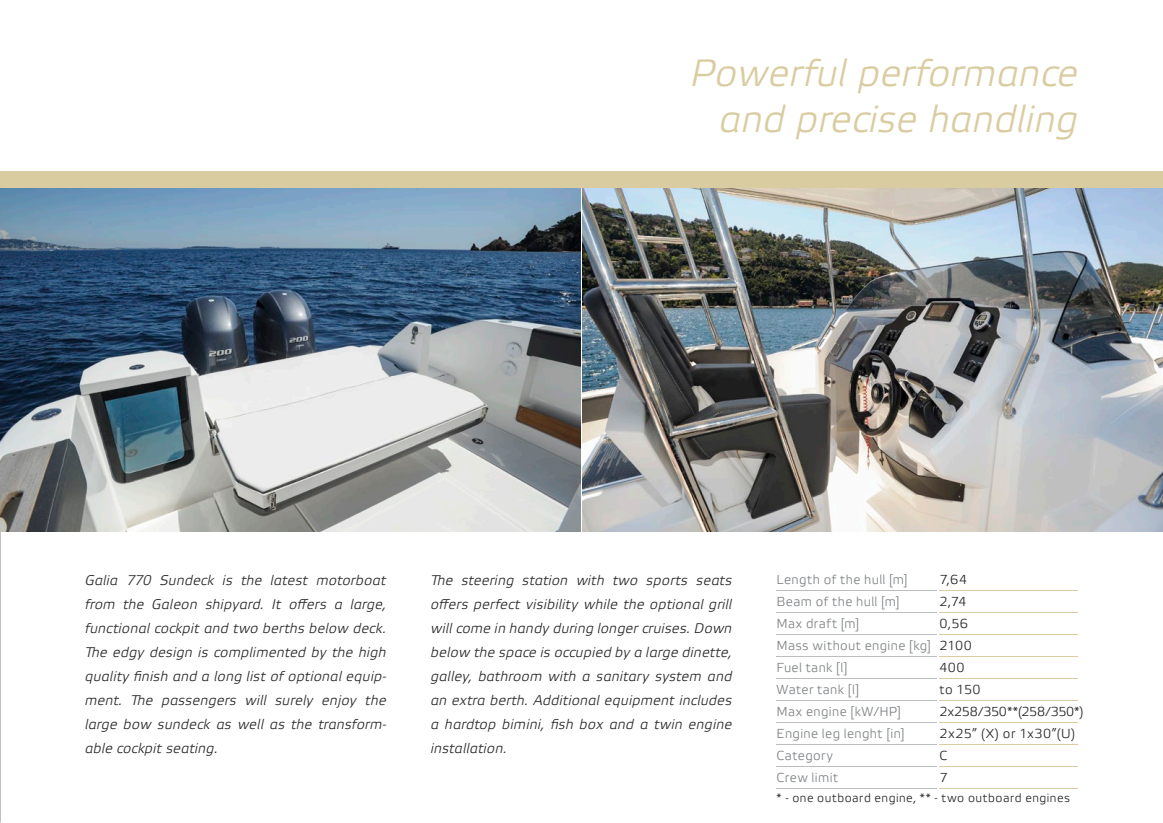
<style>
.page{position:relative;width:1163px;height:823px;background:#fff}
.page>*{position:absolute;margin:0;border:0;box-sizing:border-box;transform-origin:0 0}
.t1{font:italic 38px "Elektra Light Pro";letter-spacing:.01em;color:#dacca1}
.t2{font:italic 14px/24px "Elektra Light Pro";letter-spacing:.02em;color:#282829;text-align:justify}
.t3{font:13px "Elektra Light Pro";letter-spacing:.03em;color:#7f8284}
.t4{font:13px "Elektra Light Pro";color:#282829}
.t5{font:13px "Elektra Light Pro";letter-spacing:-.02em;color:#282829}
.t6{font:13px "Elektra Light Pro";letter-spacing:.04em;color:#282829}
.t7{font:12px "Elektra Light Pro";letter-spacing:.04em;color:#282829}
</style>
<div class="page">
<img style="left:583px;top:187px;width:579px;height:344px">
<img style="left:0;top:187px;width:580px;height:344px">
<div style="left:0;top:171px;width:1162px;height:16px;background:#dacca1"></div>
<hr style="left:776px;top:611px;width:160px;height:1px;background:#bbbdc0">
<hr style="left:776px;top:655px;width:160px;height:1px;background:#bbbdc0">
<hr style="left:776px;top:699px;width:160px;height:1px;background:#bbbdc0">
<hr style="left:776px;top:743px;width:160px;height:1px;background:#bbbdc0">
<hr style="left:776px;top:589px;width:160px;height:1px;background:#bbbdc0">
<hr style="left:776px;top:633px;width:160px;height:1px;background:#bbbdc0">
<hr style="left:776px;top:677px;width:160px;height:1px;background:#bbbdc0">
<hr style="left:776px;top:721px;width:160px;height:1px;background:#bbbdc0">
<hr style="left:776px;top:765px;width:160px;height:1px;background:#bbbdc0">
<hr style="left:776px;top:787px;width:160px;height:1px;background:#bbbdc0">
<hr style="left:939px;top:611px;width:138px;height:1px;background:#dacca1">
<hr style="left:939px;top:655px;width:138px;height:1px;background:#dacca1">
<hr style="left:939px;top:699px;width:138px;height:1px;background:#dacca1">
<hr style="left:939px;top:743px;width:138px;height:1px;background:#dacca1">
<hr style="left:939px;top:589px;width:138px;height:1px;background:#dacca1">
<hr style="left:939px;top:633px;width:138px;height:1px;background:#dacca1">
<hr style="left:939px;top:677px;width:138px;height:1px;background:#dacca1">
<hr style="left:939px;top:721px;width:138px;height:1px;background:#dacca1">
<hr style="left:939px;top:765px;width:138px;height:1px;background:#dacca1">
<hr style="left:939px;top:787px;width:138px;height:1px;background:#dacca1">
<p class="t1" style="left:690px;top:52px;width:389px">Powerful performance</p>
<p class="t1" style="left:719px;top:98px;width:360px">and precise handling</p>
<p class="t3" style="left:776px;top:572px;width:132px">Length of the hull [m]</p>
<p class="t3" style="left:776px;top:594px;width:124px">Beam of the hull [m]</p>
<p class="t3" style="left:776px;top:616px;width:84px">Max draft [m]</p>
<p class="t3" style="left:776px;top:638px;width:156px">Mass without engine [kg]</p>
<p class="t3" style="left:776px;top:660px;width:72px">Fuel tank [l]</p>
<p class="t3" style="left:776px;top:682px;width:84px">Water tank [l]</p>
<p class="t3" style="left:776px;top:704px;width:126px">Max engine [kW/HP]</p>
<p class="t3" style="left:776px;top:726px;width:129px">Engine leg lenght [in]</p>
<p class="t3" style="left:776px;top:748px;width:58px">Category</p>
<p class="t3" style="left:776px;top:770px;width:63px">Crew limit</p>
<p class="t2" style="left:85px;top:568px;width:303px">Galia 770 Sundeck is the latest motorboat from the Galeon shipyard. It offers a large, functional cockpit and two berths below deck.<br>The edgy design is complimented by the high quality finish and a long list of optional equip&shy;ment. The passengers will surely enjoy the large bow sundeck as well as the transform&shy;able cockpit seating.</p>
<p class="t2" style="left:431px;top:568px;width:303px">The steering station with two sports seats offers perfect visibility while the optional grill will come in handy during longer cruises. Down below the space is occupied by a large dinette, galley, bathroom with a sanitary system and an extra berth. Additional equipment includes a hardtop bimini, fish box and a twin engine installation.</p>
<p class="t4" style="left:939px;top:572px;width:29px">7,64</p>
<p class="t4" style="left:939px;top:594px;width:28px">2,74</p>
<p class="t4" style="left:939px;top:616px;width:30px">0,56</p>
<p class="t4" style="left:939px;top:638px;width:34px">2100</p>
<p class="t4" style="left:939px;top:660px;width:27px">400</p>
<p class="t4" style="left:939px;top:682px;width:43px">to 150</p>
<p class="t5" style="left:939px;top:704px;width:145px">2x258/350**(258/350*)</p>
<p class="t6" style="left:939px;top:726px;width:137px">2x25” (X) or 1x30”(U)</p>
<p class="t4" style="left:939px;top:748px;width:9px">C</p>
<p class="t4" style="left:939px;top:770px;width:10px">7</p>
<p class="t7" style="left:776px;top:791px;width:295px">* - one outboard engine, ** - two outboard engines</p>
</div>
